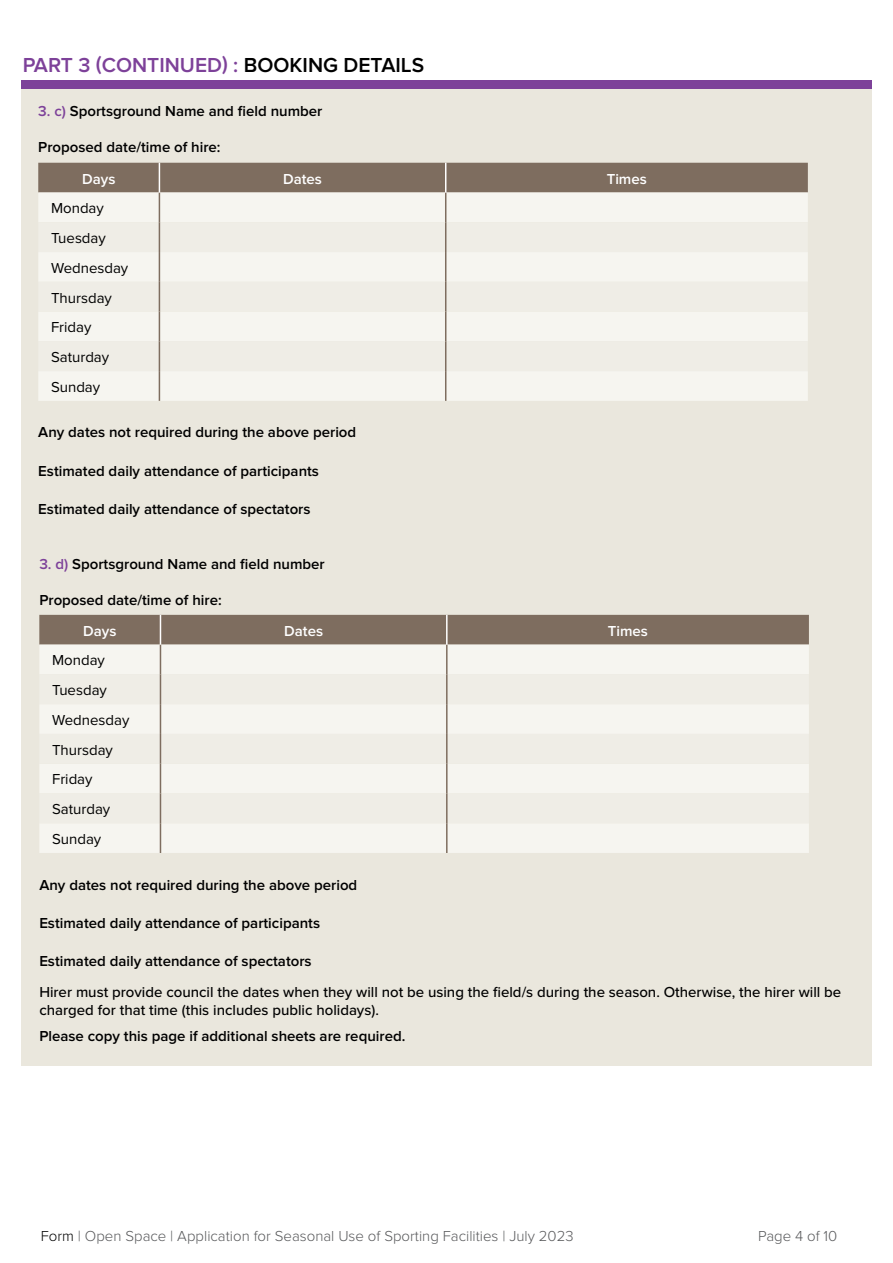
<style>
.page{position:relative;width:893px;height:1263px;background:#fff}
.page>*{position:absolute;margin:0;border:0;box-sizing:border-box;transform-origin:0 0}
.t1{font:600 21px "Proxima Nova";color:#7d4199}
.t2{font:600 15px "Proxima Nova";color:#000}
.t3{font:500 15px/18px "Proxima Nova";color:#000}
.t4{font:15px/29.7px "Proxima Nova";color:#000}
.t5{font:300 15px "Proxima Nova";color:#58595b}
.t6{font:600 15px "Proxima Nova";color:#fff}
.s1{color:#000}
.s2{color:#7d4199}
</style>
<div class="page">
<div style="left:21px;top:81px;width:851px;height:984px;background:#eae7dd"></div>
<div style="left:38px;top:192px;width:770px;height:209px;background:#f6f5f0"></div>
<svg style="left:38px;top:222px;width:770px;height:149px;fill:#efede6"></svg>
<hr style="left:159px;top:192px;width:1px;height:30px;background:#7e6d5f">
<hr style="left:445px;top:192px;width:1px;height:30px;background:#7e6d5f">
<hr style="left:159px;top:222px;width:1px;height:30px;background:#7e6d5f">
<hr style="left:445px;top:222px;width:1px;height:30px;background:#7e6d5f">
<hr style="left:159px;top:252px;width:1px;height:30px;background:#7e6d5f">
<hr style="left:445px;top:252px;width:1px;height:30px;background:#7e6d5f">
<hr style="left:159px;top:282px;width:1px;height:30px;background:#7e6d5f">
<hr style="left:445px;top:282px;width:1px;height:30px;background:#7e6d5f">
<svg style="left:159px;top:312px;width:1px;height:29px"></svg>
<svg style="left:445px;top:312px;width:1px;height:29px"></svg>
<hr style="left:159px;top:341px;width:1px;height:30px;background:#7e6d5f">
<hr style="left:445px;top:341px;width:1px;height:30px;background:#7e6d5f">
<hr style="left:159px;top:371px;width:1px;height:30px;background:#7e6d5f">
<hr style="left:445px;top:371px;width:1px;height:30px;background:#7e6d5f">
<div style="left:38px;top:163px;width:770px;height:29px;background:#7e6d5f"></div>
<div style="left:39px;top:823px;width:770px;height:30px;background:#f6f5f0"></div>
<svg style="left:39px;top:674px;width:770px;height:149px;fill:#efede6"></svg>
<svg style="left:39px;top:615px;width:770px;height:59px;background:#bab1a7"></svg>
<hr style="left:446px;top:645px;width:2px;height:29px;background:#7e6d5f">
<hr style="left:160px;top:674px;width:1px;height:30px;background:#7e6d5f">
<hr style="left:446px;top:674px;width:2px;height:30px;background:#7e6d5f">
<hr style="left:160px;top:704px;width:1px;height:30px;background:#7e6d5f">
<hr style="left:446px;top:704px;width:2px;height:30px;background:#7e6d5f">
<hr style="left:160px;top:734px;width:1px;height:30px;background:#7e6d5f">
<hr style="left:446px;top:734px;width:2px;height:30px;background:#7e6d5f">
<svg style="left:160px;top:764px;width:1px;height:29px"></svg>
<hr style="left:446px;top:764px;width:2px;height:29px;background:#7e6d5f">
<hr style="left:160px;top:793px;width:1px;height:30px;background:#7e6d5f">
<hr style="left:446px;top:793px;width:2px;height:30px;background:#7e6d5f">
<hr style="left:160px;top:823px;width:1px;height:30px;background:#7e6d5f">
<hr style="left:446px;top:823px;width:2px;height:30px;background:#7e6d5f">
<hr style="left:160px;top:615px;width:1px;height:30px;background:#fff">
<hr style="left:446px;top:615px;width:2px;height:30px;background:#fff">
<div style="left:21px;top:80px;width:851px;height:9px;background:#7d4199"></div>
<h1 class="t1" style="left:23px;top:53px;width:403px">PART 3 (CONTINUED) : <span class="s1">BOOKING DETAILS</span></h1>
<p class="t2" style="left:38px;top:103px;width:286px"><span class="s2">3. c)</span> Sportsground Name and field number</p>
<p class="t2" style="left:38px;top:139px;width:184px">Proposed date/time of hire:</p>
<p class="t6" style="left:82px;top:170px;width:35px">Days</p>
<p class="t6" style="left:283px;top:170px;width:40px">Dates</p>
<p class="t6" style="left:607px;top:170px;width:42px">Times</p>
<p class="t4" style="left:51px;top:194px;width:79px">Monday<br>Tuesday<br>Wednesday<br>Thursday<br>Friday<br>Saturday<br>Sunday</p>
<p class="t2" style="left:38px;top:424px;width:319px">Any dates not required during the above period</p>
<p class="t2" style="left:38px;top:462px;width:282px">Estimated daily attendance of participants</p>
<p class="t2" style="left:38px;top:500px;width:274px">Estimated daily attendance of spectators</p>
<p class="t2" style="left:39px;top:555px;width:287px"><span class="s2">3. d)</span> Sportsground Name and field number</p>
<p class="t2" style="left:39px;top:591px;width:184px">Proposed date/time of hire:</p>
<p class="t6" style="left:83px;top:622px;width:35px">Days</p>
<p class="t6" style="left:284px;top:622px;width:40px">Dates</p>
<p class="t6" style="left:608px;top:622px;width:42px">Times</p>
<p class="t4" style="left:52px;top:646px;width:79px">Monday<br>Tuesday<br>Wednesday<br>Thursday<br>Friday<br>Saturday<br>Sunday</p>
<p class="t2" style="left:39px;top:876px;width:319px">Any dates not required during the above period</p>
<p class="t2" style="left:39px;top:914px;width:282px">Estimated daily attendance of participants</p>
<p class="t2" style="left:39px;top:952px;width:274px">Estimated daily attendance of spectators</p>
<p class="t3" style="left:39px;top:983px;width:803px">Hirer must provide council the dates when they will not be using the field/s during the season. Otherwise, the hirer will be charged for that time (this includes public holidays).</p>
<p class="t2" style="left:39px;top:1028px;width:368px">Please copy this page if additional sheets are required.</p>
<p class="t5" style="left:41px;top:1227px;width:534px"><span class="s1">Form</span> | Open Space | Application for Seasonal Use of Sporting Facilities | July 2023</p>
<p class="t5" style="left:758px;top:1227px;width:81px">Page 4 of 10</p>
</div>
